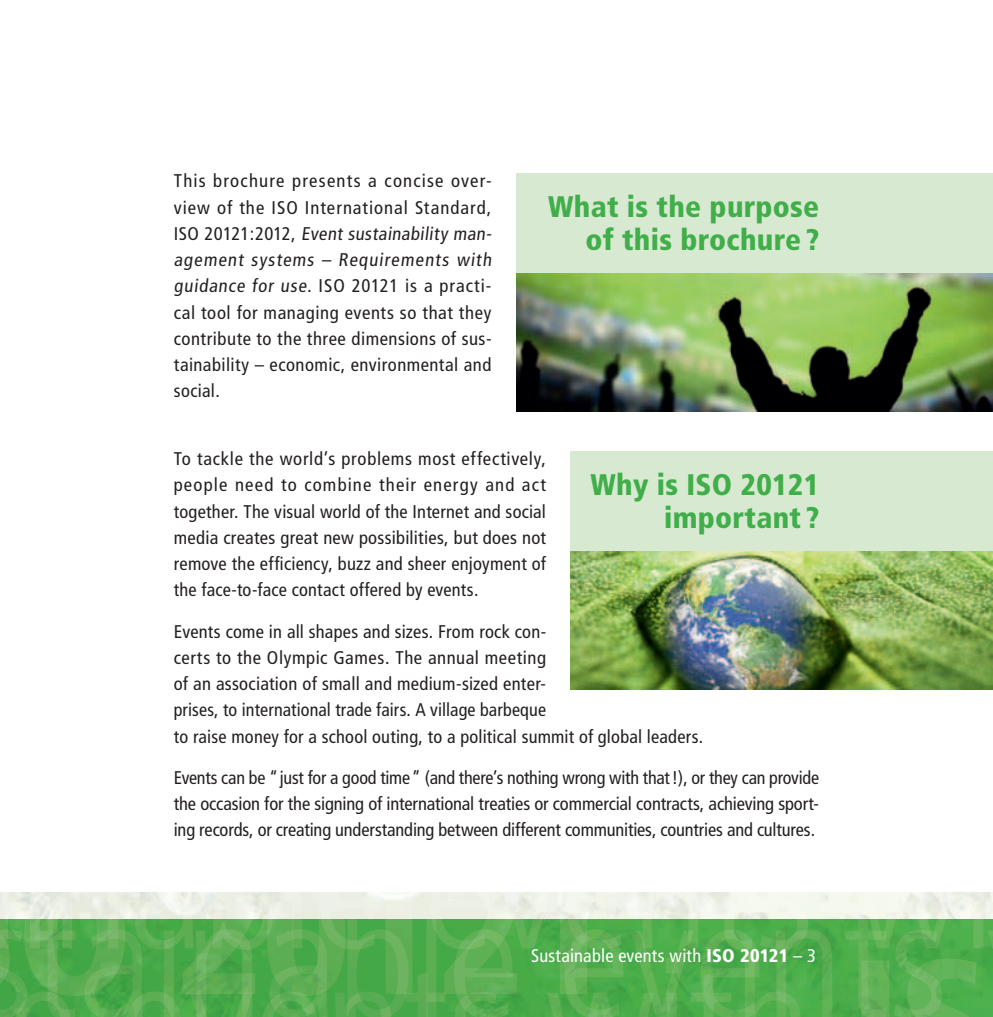
<style>
.page{position:relative;width:993px;height:1017px;background:#fff}
.page>*{position:absolute;margin:0;border:0;box-sizing:border-box;transform-origin:0 0}
.t1{font:900 condensed 29.75px/33.2px "Frutiger";letter-spacing:.01em;color:#40ae49;text-align:right}
.t2{font:condensed 18.38px/26.2px "Frutiger";letter-spacing:.015em;color:#231f20}
.t3{font:condensed 18.38px "Frutiger";letter-spacing:.01em;color:#fff}
.s1{font-weight:900}
</style>
<div class="page">
<img style="left:586px;top:949px;width:406px;height:68px">
<img style="left:586px;top:919px;width:406px;height:30px">
<img style="left:0;top:952px;width:810px;height:65px">
<img style="left:861px;top:958px;width:131px;height:59px">
<img style="left:0;top:949px;width:586px;height:3px">
<svg style="left:0;top:892px;width:586px;height:27px;background:#ecefe5"></svg>
<img style="left:0;top:919px;width:586px;height:30px">
<img style="left:0;top:952px;width:586px;height:44px">
<img style="left:516px;top:273px;width:476px;height:139px">
<img style="left:570px;top:551px;width:422px;height:139px">
<div style="left:516px;top:174px;width:476px;height:99px;background:#d8e9d2"></div>
<div style="left:570px;top:451px;width:422px;height:100px;background:#d8e9d2"></div>
<p class="t2" style="left:174px;top:168px;width:322px">This brochure presents a concise over&shy;view of the ISO International Standard, ISO 20121: 2012, Event sustainability man&shy;agement systems – Requirements with guidance for use. ISO 20121 is a practi&shy;cal tool for managing events so that they contribute to the three dimensions of sus&shy;tainability – economic, environmental and social.</p>
<h1 class="t1" style="left:548px;top:190px;width:272px">What is the purpose of this brochure ?</h1>
<p class="t2" style="left:174px;top:446px;width:374px;text-align:justify">To tackle the world’s problems most effectively, people need to combine their energy and act together. The visual world of the Internet and social media creates great new possibilities, but does not remove the efficiency, buzz and sheer enjoyment of the face-to-face contact offered by events.</p>
<p class="t2" style="left:174px;top:618px;width:531px">Events come in all shapes and sizes. From rock con-<br>certs to the Olympic Games. The annual meeting<br>of an association of small and medium-sized enter-<br>prises, to international trade fairs. A village barbeque<br>to raise money for a school outing, to a political summit of global leaders.</p>
<p class="t2" style="left:174px;top:764px;width:646px;text-align:justify">Events can be “ just for a good time ” (and there’s nothing wrong with that !), or they can provide the occasion for the signing of international treaties or commercial contracts, achieving sport&shy;ing records, or creating understanding between different communities, countries and cultures.</p>
<h1 class="t1" style="left:590px;top:468px;width:230px">Why is ISO 20121 important ?</h1>
<p class="t3" style="left:531px;top:945px;width:286px">Sustainable events with <span class="s1">ISO 20121</span> – 3</p>
</div>
